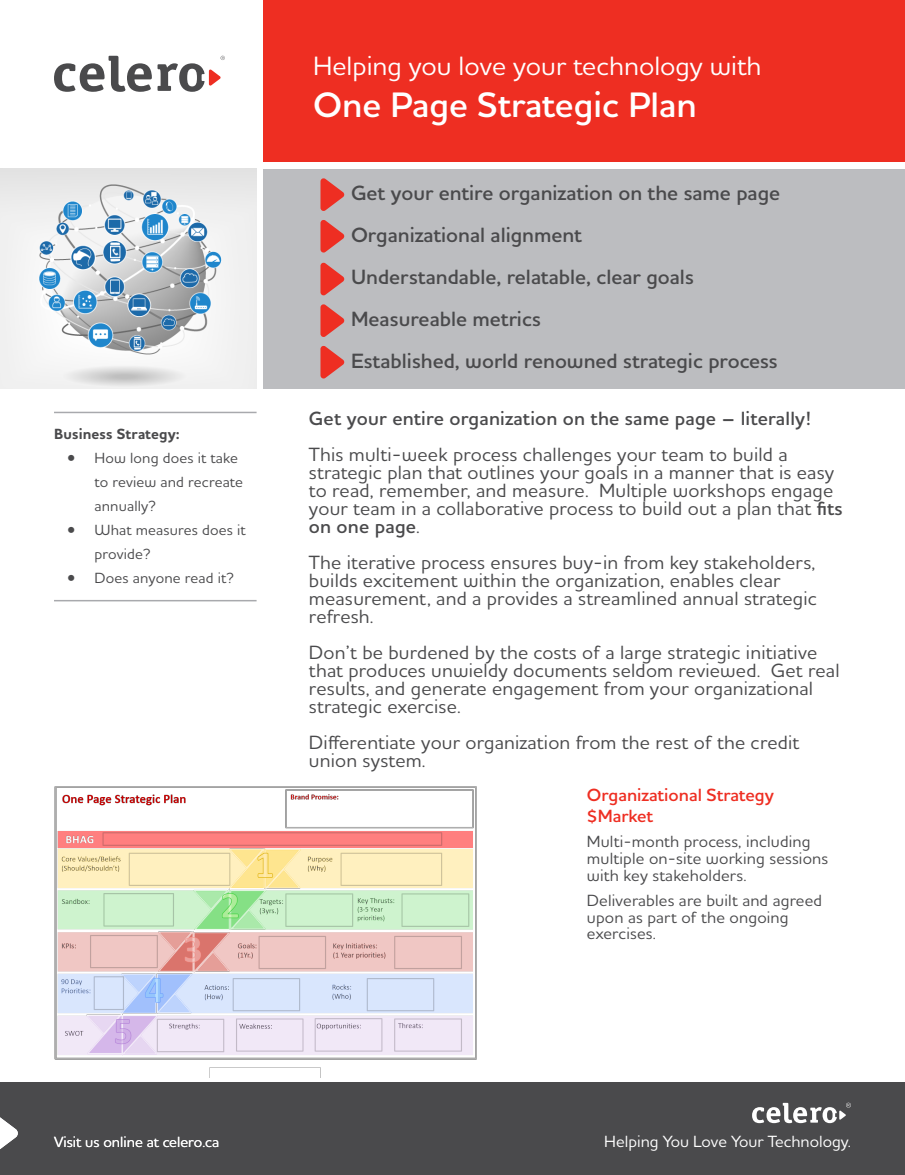
<style>
.page{position:relative;width:905px;height:1175px;background:#fff}
.page>*{position:absolute;margin:0;border:0;box-sizing:border-box;transform-origin:0 0}
.t1{font:600 36px "Houschka Alt Pro";color:#fff}
.t2{font:500 27px "Houschka Alt Pro";color:#fff}
.Intro_Paragraph{font:600 21px "Houschka Alt Pro";color:#4a4a4c}
.t3{font:500 19.5px/18px "Houschka Alt Pro";letter-spacing:.01em;color:#4a4a4c}
.t4{font:600 19.5px "Houschka Alt Pro";letter-spacing:.01em;color:#4a4a4c}
.Sub-titles{font:600 18px/21px "Houschka Alt Pro";color:#ee2e22}
.Sub-titles-2{font:500 16.5px/16.5px "Houschka Alt Pro";letter-spacing:.01em;color:#4a4a4c}
.t5{font:500 16.5px "Houschka Alt Pro";color:#fff}
.t6{font:500 15px/24px "Houschka Alt Pro";letter-spacing:.01em;color:#4a4a4c}
.Intro_Paragraph-2{font:500 15px "Houschka Alt Pro";color:#fff}
.t7{font:700 15px "Houschka Alt Pro";letter-spacing:.01em;color:#4a4a4c}
.s1{font-weight:600}
</style>
<div class="page">
<div style="left:263px;top:0;width:641px;height:162px;background:#ee2e22"></div>
<svg style="left:54px;top:56px;width:171px;height:36px"></svg>
<div style="left:0;top:1081px;width:904px;height:93px;background:#4a4a4c"></div>
<svg style="left:752px;top:1102px;width:98px;height:21px"></svg>
<div style="left:263px;top:169px;width:641px;height:220px;background:#bcbdc0"></div>
<svg style="left:320px;top:178px;width:24px;height:33px"></svg>
<svg style="left:0;top:1117px;width:18px;height:32px"></svg>
<hr style="left:54px;top:412px;width:202px;height:1px;background:#a8a9ad">
<hr style="left:54px;top:600px;width:202px;height:1px;background:#a8a9ad">
<img style="left:0;top:169px;width:256px;height:220px">
<svg style="left:320px;top:220px;width:24px;height:32px"></svg>
<svg style="left:320px;top:346px;width:24px;height:32px"></svg>
<svg style="left:320px;top:262px;width:24px;height:33px"></svg>
<svg style="left:320px;top:304px;width:24px;height:33px"></svg>
<img style="left:54px;top:786px;width:422px;height:291px">
<p class="t7" style="left:54px;top:424px;width:127px">Business Strategy:</p>
<p class="t6" style="left:94px;top:445px;width:150px;text-indent:-27px">• How long does it take to review and recreate annually?</p>
<p class="t6" style="left:94px;top:517px;width:153px;text-indent:-27px">• What measures does it provide?</p>
<p class="t6" style="left:68px;top:565px;width:168px">• Does anyone read it?</p>
<h2 class="t2" style="left:313px;top:48px;width:450px">Helping you love your technology with</h2>
<p class="t1" style="left:313px;top:81px;width:385px">One Page Strategic Plan</p>
<p class="Intro_Paragraph" style="left:351px;top:180px;width:431px">Get your entire organization on the same page</p>
<p class="Intro_Paragraph" style="left:351px;top:222px;width:232px">Organizational alignment</p>
<p class="Intro_Paragraph" style="left:351px;top:264px;width:344px">Understandable, relatable, clear goals</p>
<p class="Intro_Paragraph" style="left:351px;top:306px;width:191px">Measureable metrics</p>
<p class="Intro_Paragraph" style="left:351px;top:348px;width:428px">Established, world renowned strategic process</p>
<p class="t4" style="left:309px;top:406px;width:503px">Get your entire organization on the same page – literally!</p>
<p class="t3" style="left:309px;top:445px;width:535px">This multi-week process challenges your team to build a strategic plan that outlines your goals in a manner that is easy to read, remember, and measure. Multiple workshops engage your team in a collaborative process to build out a plan that <span class="s1">fits on one page</span>.</p>
<p class="t3" style="left:309px;top:553px;width:509px">The iterative process ensures buy-in from key stakeholders, builds excitement within the organization, enables clear measurement, and a provides a streamlined annual strategic refresh.</p>
<p class="t3" style="left:309px;top:643px;width:532px">Don’t be burdened by the costs of a large strategic initiative that produces unwieldy documents seldom reviewed. Get real results, and generate engagement from your organizational strategic exercise.</p>
<p class="t3" style="left:309px;top:733px;width:492px">Differentiate your organization from the rest of the credit union system.</p>
<p class="Sub-titles" style="left:587px;top:783px;width:188px">Organizational Strategy $Market</p>
<p class="Sub-titles-2" style="left:587px;top:833px;width:243px">Multi-month process, including multiple on-site working sessions with key stakeholders.</p>
<p class="Sub-titles-2" style="left:587px;top:892px;width:237px">Deliverables are built and agreed upon as part of the ongoing exercises.</p>
<p class="Intro_Paragraph-2" style="left:54px;top:1131px;width:167px">Visit us online at celero.ca</p>
<p class="t5" style="left:604px;top:1130px;width:248px">Helping You Love Your Technology.</p>
</div>
